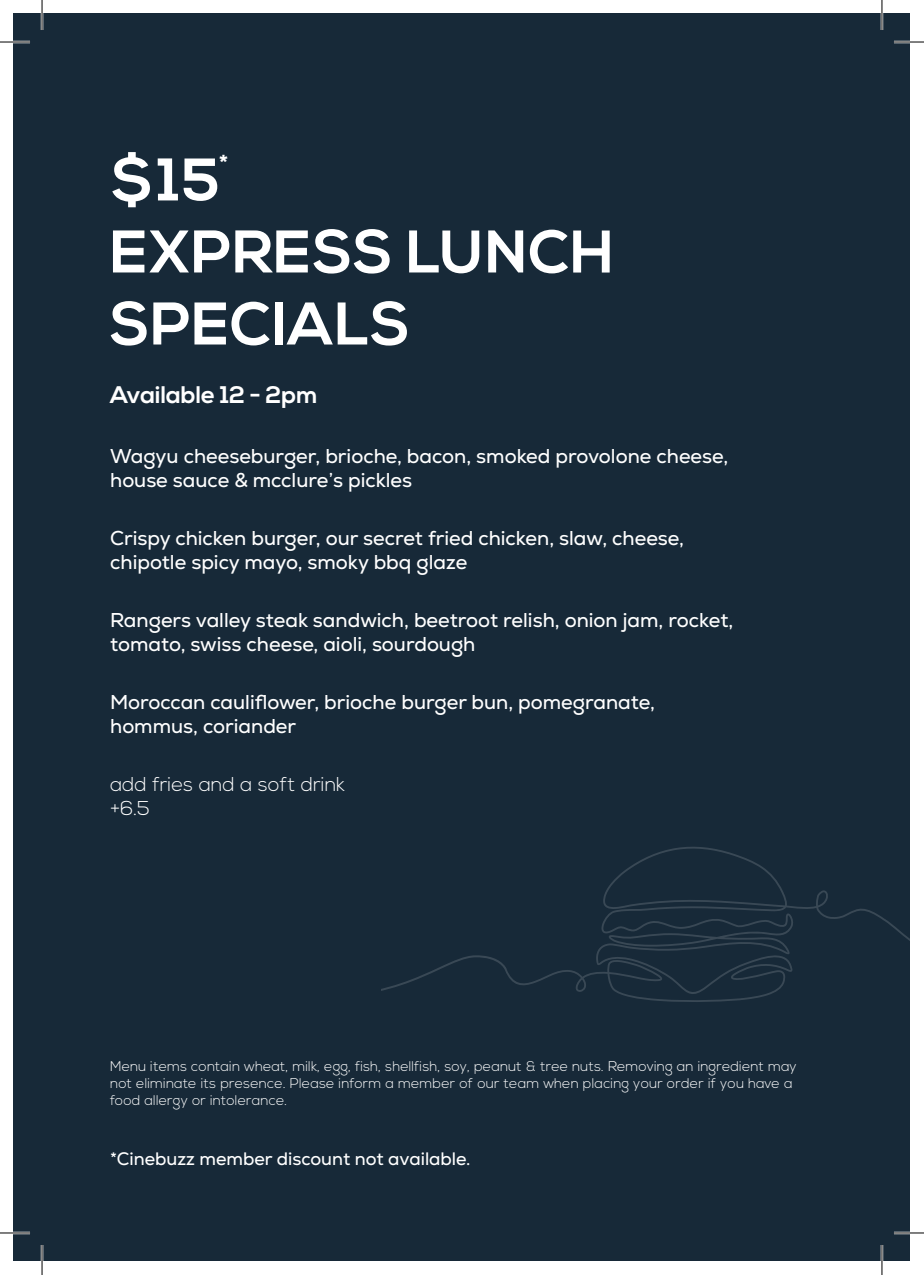
<style>
.page{position:relative;width:924px;height:1275px;background:#fff}
.page>*{position:absolute;margin:0;border:0;box-sizing:border-box;transform-origin:0 0}
.t1{font:700 60px/72px "Nexa";letter-spacing:.01em;color:#fff}
.t2{font:700 24px "Nexa";color:#fff}
.t3{font:20px/24px "Nexa";color:#fff}
.t4{font:300 20px/24px "Nexa";color:#fff}
.t5{font:18px "Nexa";color:#fff}
.t6{font:300 14px/16.8px "Nexa";letter-spacing:.01em;color:#fff}
</style>
<div class="page">
<div style="left:14px;top:14px;width:895px;height:1247px;background:#172938"></div>
<svg style="left:381px;top:847px;width:528px;height:155px"></svg>
<hr style="left:0;top:41px;width:30px;height:2px;background:#fff">
<hr style="left:893px;top:41px;width:30px;height:2px;background:#fff">
<hr style="left:0;top:1231px;width:30px;height:3px;background:#fff">
<hr style="left:893px;top:1231px;width:30px;height:3px;background:#fff">
<hr style="left:41px;top:0;width:2px;height:30px;background:#fff">
<hr style="left:41px;top:1245px;width:2px;height:30px;background:#fff">
<hr style="left:880px;top:0;width:2px;height:30px;background:#fff">
<hr style="left:880px;top:1245px;width:2px;height:30px;background:#fff">
<hr style="left:0;top:42px;width:30px;height:1px;background:#000">
<hr style="left:893px;top:42px;width:30px;height:1px;background:#000">
<hr style="left:0;top:1232px;width:30px;height:1px;background:#000">
<hr style="left:893px;top:1232px;width:30px;height:1px;background:#000">
<hr style="left:42px;top:0;width:1px;height:30px;background:#000">
<hr style="left:42px;top:1245px;width:1px;height:30px;background:#000">
<hr style="left:881px;top:0;width:1px;height:30px;background:#000">
<hr style="left:881px;top:1245px;width:1px;height:30px;background:#000">
<p class="t1" style="left:110px;top:146px;width:110px">$15</p>
<p class="t2" style="left:220px;top:150px;width:10px">*</p>
<p class="t1" style="left:110px;top:218px;width:505px">EXPRESS LUNCH<br>SPECIALS</p>
<p class="t2" style="left:110px;top:380px;width:209px">Available 12 - 2pm</p>
<p class="t3" style="left:110px;top:444px;width:619px">Wagyu cheeseburger, brioche, bacon, smoked provolone cheese, house sauce &amp; mcclure’s pickles</p>
<p class="t3" style="left:110px;top:526px;width:575px">Crispy chicken burger, our secret fried chicken, slaw, cheese, chipotle spicy mayo, smoky bbq glaze</p>
<p class="t3" style="left:110px;top:608px;width:624px">Rangers valley steak sandwich, beetroot relish, onion jam, rocket, tomato, swiss cheese, aioli, sourdough</p>
<p class="t3" style="left:110px;top:690px;width:546px">Moroccan cauliflower, brioche burger bun, pomegranate, hommus, coriander</p>
<p class="t4" style="left:110px;top:772px;width:236px">add fries and a soft drink +6.5</p>
<p class="t6" style="left:110px;top:1058px;width:687px">Menu items contain wheat, milk, egg, fish, shellfish, soy, peanut &amp; tree nuts. Removing an ingredient may not eliminate its presence. Please inform a member of our team when placing your order if you have a food allergy or intolerance.</p>
<p class="t5" style="left:110px;top:1147px;width:362px">*Cinebuzz member discount not available.</p>
</div>
